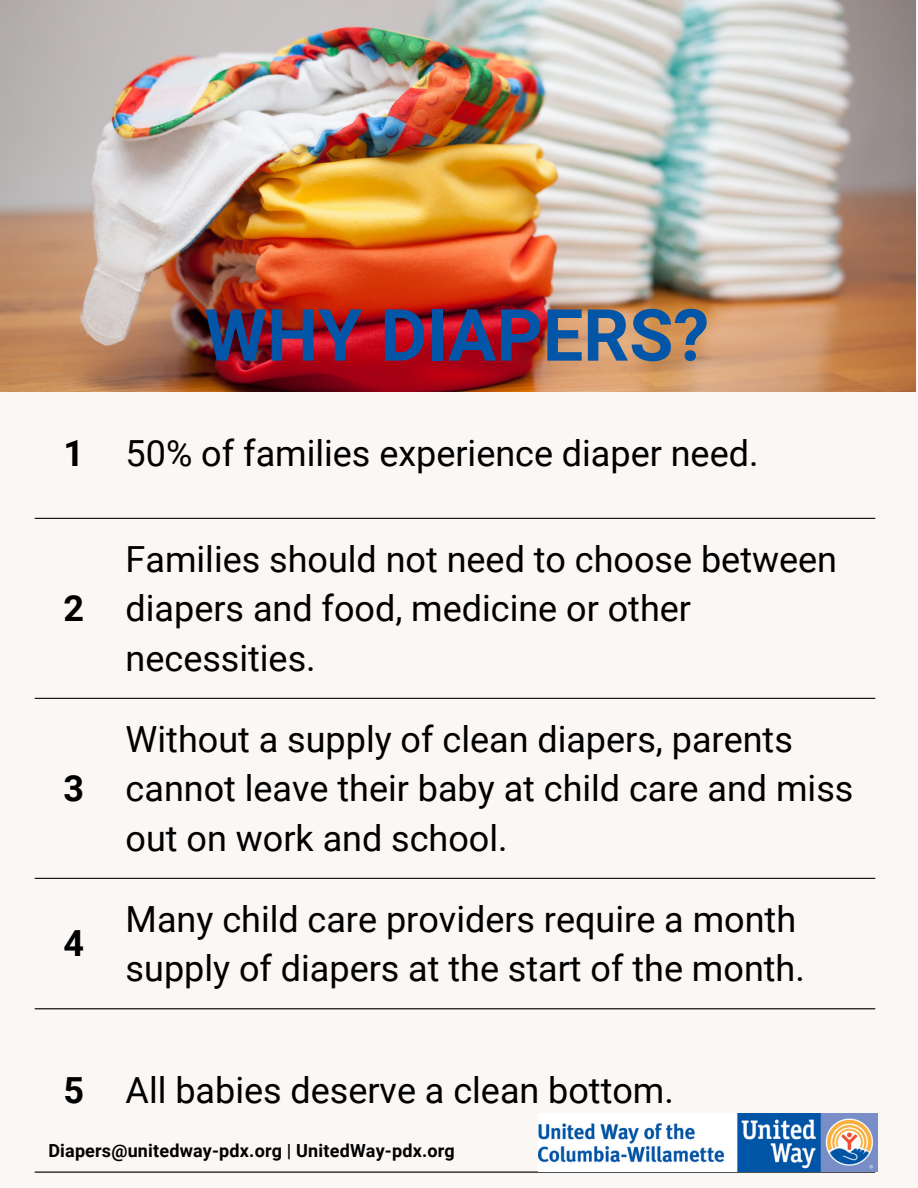
<style>
.page{position:relative;width:918px;height:1188px;background:#faf7f5}
.page>*{position:absolute;margin:0;border:0;box-sizing:border-box;transform-origin:0 0}
.t1{font:700 72px "Roboto";color:#0355a7}
.t2{font:36px/49.5px "Roboto";color:#000}
.t3{font:700 36px "Roboto";color:#000}
.t4{font:700 18px "Roboto";letter-spacing:.01em;color:#000}
</style>
<div class="page">
<img style="left:0;top:0;width:916px;height:392px">
<hr style="left:35px;top:518px;width:840px;height:1px;background:#000">
<hr style="left:35px;top:698px;width:840px;height:1px;background:#000">
<hr style="left:35px;top:878px;width:840px;height:1px;background:#000">
<hr style="left:35px;top:1008px;width:840px;height:1px;background:#000">
<hr style="left:35px;top:1172px;width:840px;height:1px;background:#000">
<img style="left:539px;top:1113px;width:339px;height:59px">
<p class="t1" style="left:204px;top:294px;width:507px">WHY DIAPERS?</p>
<h1 class="t3" style="left:64px;top:433px;width:22px">1</h1>
<p class="t2" style="left:126px;top:429px;width:634px">50% of families experience diaper need.</p>
<p class="t3" style="left:64px;top:588px;width:22px">2</p>
<p class="t3" style="left:64px;top:768px;width:22px">3</p>
<p class="t3" style="left:64px;top:923px;width:22px">4</p>
<p class="t2" style="left:126px;top:535px;width:713px">Families should not need to choose between diapers and food, medicine or other necessities.</p>
<p class="t2" style="left:126px;top:715px;width:729px">Without a supply of clean diapers, parents cannot leave their baby at child care and miss out on work and school.</p>
<p class="t2" style="left:126px;top:895px;width:681px">Many child care providers require a month supply of diapers at the start of the month.</p>
<p class="t3" style="left:64px;top:1069px;width:22px">5</p>
<p class="t2" style="left:126px;top:1066px;width:550px">All babies deserve a clean bottom.</p>
<p class="t4" style="left:48px;top:1141px;width:408px">Diapers@unitedway-pdx.org | UnitedWay-pdx.org</p>
</div>
